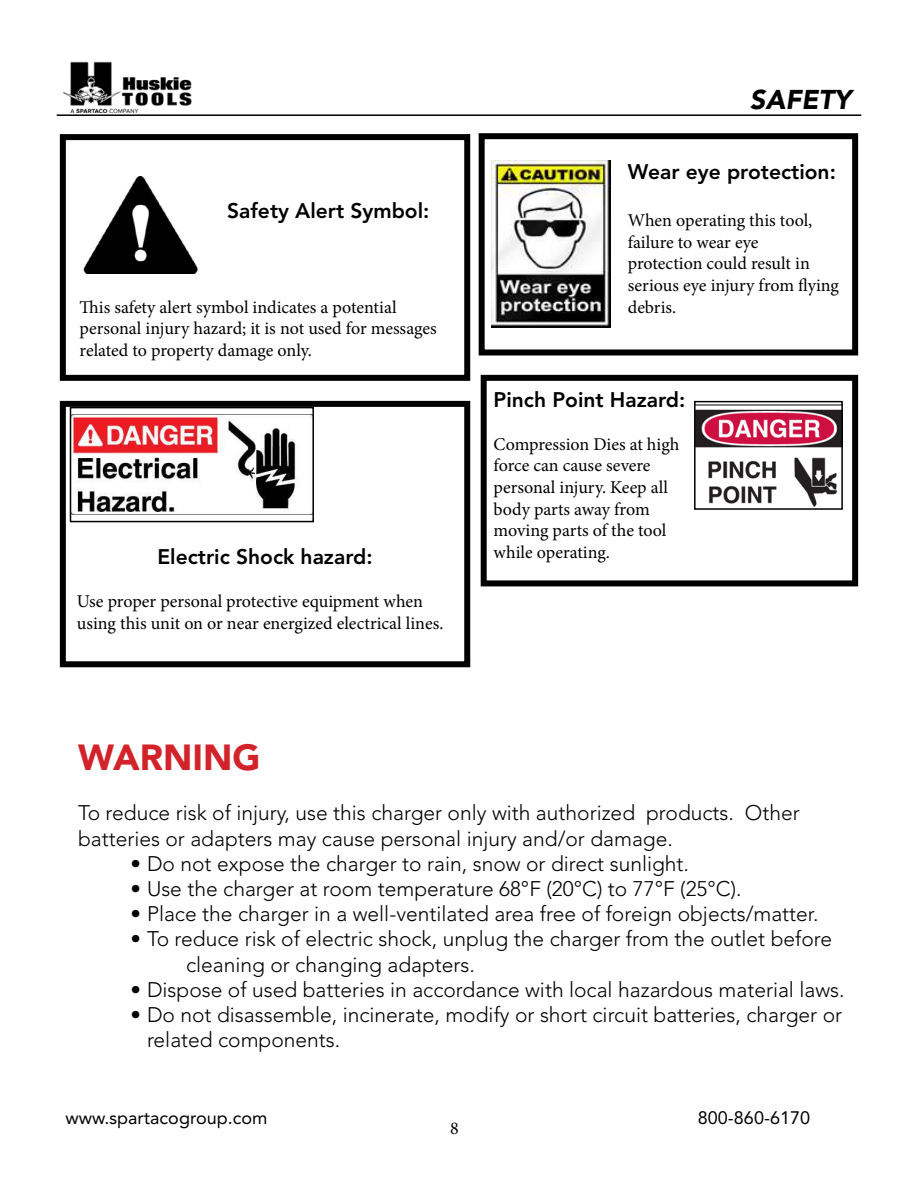
<style>
.page{position:relative;width:918px;height:1188px;background:#fff}
.page>*{position:absolute;margin:0;border:0;box-sizing:border-box;transform-origin:0 0}
.t1{font:900 36px "Avenir";color:#d2232a}
.t2{font:italic 900 27px "Avenir";color:#000}
.t3{font:300 21px/25.2px "Avenir";color:#000}
.t4{font:800 21px "Avenir";color:#000}
.t5{font:18px/21.6px "Minion Pro";color:#000}
.t6{font:18px "Avenir";color:#000}
</style>
<div class="page">
<img style="left:63px;top:61px;width:129px;height:52px">
<hr style="left:57px;top:114px;width:804px;height:2px;background:#000">
<div style="left:60px;top:134px;width:410px;height:247px;border:6px solid #000"></div>
<div style="left:479px;top:133px;width:379px;height:222px;border:6px solid #000"></div>
<div style="left:481px;top:375px;width:377px;height:211px;border:6px solid #000"></div>
<div style="left:60px;top:401px;width:410px;height:266px;border:6px solid #000"></div>
<img style="left:83px;top:177px;width:115px;height:97px">
<img style="left:491px;top:160px;width:119px;height:168px">
<img style="left:73px;top:415px;width:238px;height:100px">
<div style="left:70px;top:407px;width:244px;height:115px;border:2px solid #000"></div>
<img style="left:697px;top:405px;width:143px;height:102px">
<div style="left:694px;top:401px;width:149px;height:109px;border:2px solid #000"></div>
<p class="t4" style="left:227px;top:202px;width:204px">Safety Alert Symbol:</p>
<p class="t5" style="left:80px;top:298px;width:359px">This safety alert symbol indicates a potential personal injury hazard; it is not used for messages related to property damage only.</p>
<p class="t4" style="left:158px;top:548px;width:217px">Electric Shock hazard:</p>
<p class="t5" style="left:77px;top:592px;width:368px">Use proper personal protective equipment when using this unit on or near energized electrical lines.</p>
<p class="t2" style="left:750px;top:84px;width:103px">SAFETY</p>
<p class="t4" style="left:628px;top:163px;width:210px">Wear eye protection:</p>
<p class="t5" style="left:628px;top:211px;width:213px">When operating this tool, failure to wear eye<br>protection could result in serious eye injury from flying debris.</p>
<p class="t4" style="left:494px;top:390px;width:193px">Pinch Point Hazard:</p>
<p class="t5" style="left:494px;top:435px;width:187px">Compression Dies at high force can cause severe personal injury. Keep all body parts away from moving parts of the tool while operating.</p>
<h1 class="t1" style="left:78px;top:743px;width:184px">WARNING</h1>
<p class="t3" style="left:78px;top:802px;width:723px">To reduce risk of injury, use this charger only with authorized products. Other batteries or adapters may cause personal injury and/or damage.</p>
<p class="t3" style="left:130px;top:853px;width:560px">• Do not expose the charger to rain, snow or direct sunlight.</p>
<p class="t3" style="left:130px;top:878px;width:613px">• Use the charger at room temperature 68°F (20°C) to 77°F (25°C).</p>
<p class="t3" style="left:130px;top:903px;width:689px">• Place the charger in a well-ventilated area free of foreign objects/matter.</p>
<p class="t3" style="left:186px;top:928px;width:648px;text-indent:-56px">• To reduce risk of electric shock, unplug the charger from the outlet before cleaning or changing adapters.</p>
<p class="t3" style="left:130px;top:979px;width:716px">• Dispose of used batteries in accordance with local hazardous material laws.</p>
<p class="t3" style="left:147px;top:1004px;width:697px;text-indent:-17px">• Do not disassemble, incinerate, modify or short circuit batteries, charger or related components.</p>
<p class="t6" style="left:66px;top:1111px;width:203px">www.spartacogroup.com</p>
<p class="t6" style="left:698px;top:1111px;width:114px">800-860-6170</p>
<p class="t5" style="left:450px;top:1119px;width:10px">8</p>
</div>
